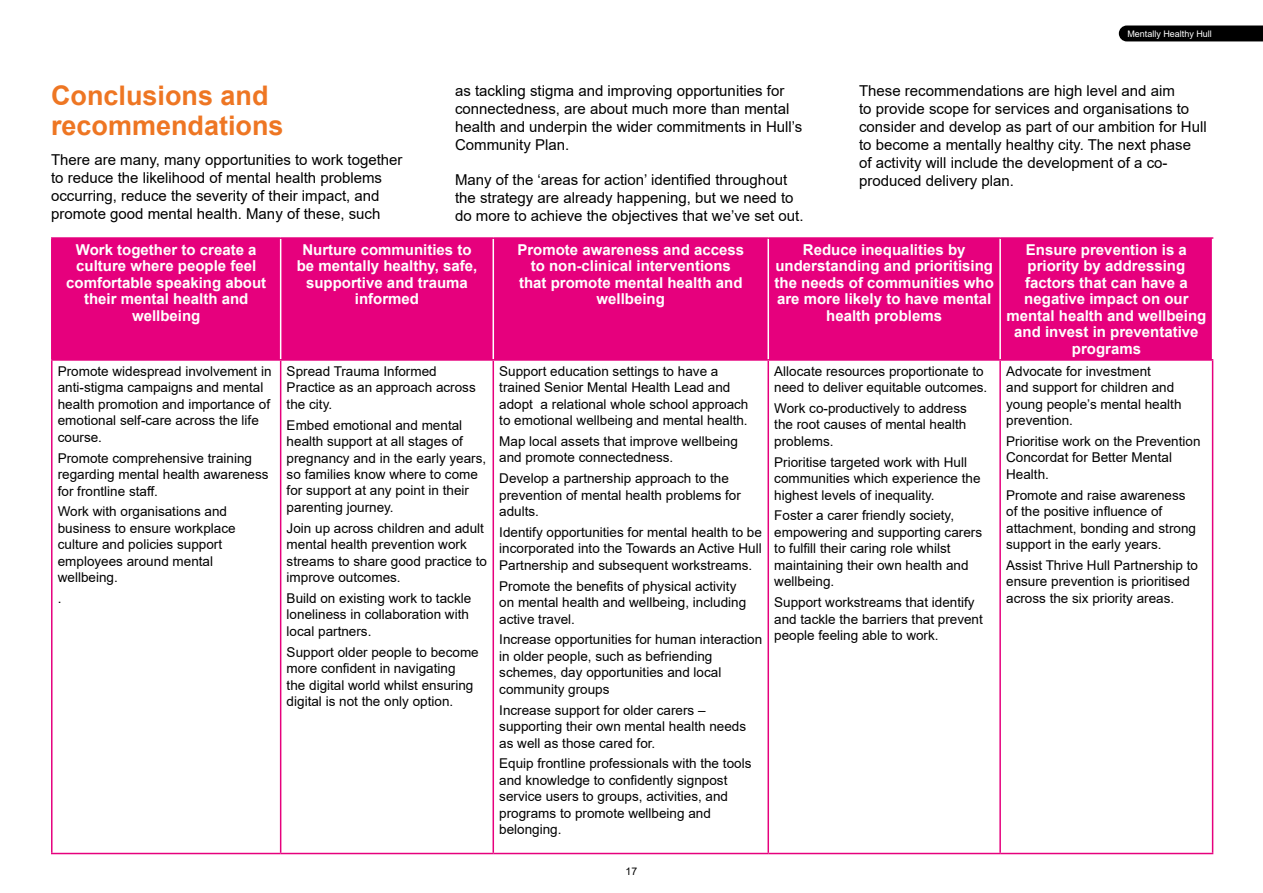
<style>
.page{position:relative;width:1263px;height:893px;background:#fff}
.page>*{position:absolute;margin:0;border:0;box-sizing:border-box;transform-origin:0 0}
.t1{font:700 27px/30px "Arial";color:#ee7623}
.t2{font:15px/18px "Arial";color:#000}
.t3{font:700 15px/16.5px "Arial";color:#fff;text-align:center}
.t4{font:13.5px/16.5px "Arial";color:#000}
.t5{font:10.5px "Arial";color:#000}
.t6{font:9px "Arial";color:#fff}
</style>
<div class="page">
<div style="left:1119px;top:26px;width:144px;height:15px;background:#000"></div>
<div style="left:1000px;top:238px;width:212px;height:122px;background:#e6007d"></div>
<div style="left:52px;top:238px;width:229px;height:122px;background:#e6007d"></div>
<div style="left:281px;top:238px;width:212px;height:122px;background:#e6007d"></div>
<div style="left:493px;top:238px;width:275px;height:122px;background:#e6007d"></div>
<div style="left:768px;top:238px;width:232px;height:122px;background:#e6007d"></div>
<hr style="left:51px;top:361px;width:2px;height:492px;background:#e6007d">
<hr style="left:280px;top:361px;width:1px;height:492px;background:#e6007d">
<hr style="left:492px;top:361px;width:2px;height:492px;background:#e6007d">
<hr style="left:767px;top:361px;width:2px;height:492px;background:#e6007d">
<hr style="left:999px;top:361px;width:2px;height:492px;background:#e6007d">
<hr style="left:1212px;top:361px;width:1px;height:492px;background:#e6007d">
<hr style="left:51px;top:853px;width:230px;height:1px;background:#e6007d">
<hr style="left:281px;top:853px;width:212px;height:1px;background:#e6007d">
<hr style="left:493px;top:853px;width:275px;height:1px;background:#e6007d">
<hr style="left:768px;top:853px;width:232px;height:1px;background:#e6007d">
<hr style="left:1000px;top:853px;width:213px;height:1px;background:#e6007d">
<hr style="left:280px;top:239px;width:1px;height:120px;background:#fff">
<hr style="left:492px;top:239px;width:2px;height:120px;background:#fff">
<hr style="left:51px;top:237px;width:230px;height:2px;background:#e6007d">
<hr style="left:51px;top:239px;width:2px;height:120px;background:#e6007d">
<hr style="left:281px;top:237px;width:212px;height:2px;background:#e6007d">
<hr style="left:493px;top:237px;width:275px;height:2px;background:#e6007d">
<hr style="left:51px;top:359px;width:230px;height:2px;background:#e6007d">
<hr style="left:281px;top:359px;width:212px;height:2px;background:#e6007d">
<hr style="left:493px;top:359px;width:275px;height:2px;background:#e6007d">
<hr style="left:767px;top:239px;width:2px;height:120px;background:#fff">
<hr style="left:768px;top:237px;width:232px;height:2px;background:#e6007d">
<hr style="left:768px;top:359px;width:232px;height:2px;background:#e6007d">
<hr style="left:999px;top:239px;width:2px;height:120px;background:#fff">
<hr style="left:1000px;top:237px;width:213px;height:2px;background:#e6007d">
<hr style="left:1000px;top:359px;width:213px;height:2px;background:#e6007d">
<h2 class="t1" style="left:51px;top:81px;width:234px">Conclusions and recommendations</h2>
<p class="t2" style="left:51px;top:151px;width:353px">There are many, many opportunities to work together to reduce the likelihood of mental health problems occurring, reduce the severity of their impact, and promote good mental health. Many of these, such</p>
<p class="t2" style="left:455px;top:82px;width:349px">as tackling stigma and improving opportunities for connectedness, are about much more than mental health and underpin the wider commitments in Hull’s Community Plan.</p>
<p class="t2" style="left:455px;top:171px;width:334px">Many of the ‘areas for action’ identified throughout</p>
<p class="t2" style="left:455px;top:189px;width:350px">the strategy are already happening, but we need to do more to achieve the objectives that we’ve set out.</p>
<p class="t6" style="left:1127px;top:27px;width:86px">Mentally Healthy Hull</p>
<p class="t2" style="left:859px;top:82px;width:349px">These recommendations are high level and aim<br>to provide scope for services and organisations to consider and develop as part of our ambition for Hull to become a mentally healthy city. The next phase of activity will include the development of a co&shy;produced delivery plan.</p>
<p class="t3" style="left:66px;top:242px;width:202px">Work together to create a culture where people feel comfortable speaking about their mental health and wellbeing</p>
<p class="t3" style="left:297px;top:242px;width:182px">Nurture communities to be mentally healthy, safe, supportive and trauma informed</p>
<p class="t3" style="left:517px;top:242px;width:228px">Promote awareness and access to non-clinical interventions that promote mental health and wellbeing</p>
<p class="t3" style="left:775px;top:242px;width:221px">Reduce inequalities by understanding and prioritising the needs of communities who are more likely to have mental health problems</p>
<p class="t3" style="left:1006px;top:242px;width:202px">Ensure prevention is a priority by addressing factors that can have a negative impact on our mental health and wellbeing and invest in preventative programs</p>
<p class="t4" style="left:58px;top:363px;width:215px">Promote widespread involvement in anti-stigma campaigns and mental health promotion and importance of emotional self-care across the life course.</p>
<p class="t4" style="left:58px;top:449px;width:212px">Promote comprehensive training regarding mental health awareness for frontline staff.</p>
<p class="t4" style="left:58px;top:503px;width:179px">Work with organisations and business to ensure workplace culture and policies support employees around mental wellbeing.</p>
<p class="t4" style="left:58px;top:590px;width:5px">.</p>
<p class="t4" style="left:1006px;top:362px;width:177px">Advocate for investment<br>and support for children and young people’s mental health prevention.</p>
<p class="t4" style="left:1006px;top:433px;width:196px">Prioritise work on the Prevention<br>Concordat for Better Mental<br>Health.</p>
<p class="t4" style="left:1006px;top:486px;width:191px">Promote and raise awareness of the positive influence of attachment, bonding and strong support in the early years.</p>
<p class="t4" style="left:1006px;top:557px;width:193px">Assist Thrive Hull Partnership to ensure prevention is prioritised across the six priority areas.</p>
<p class="t4" style="left:499px;top:363px;width:251px">Support education settings to have a trained Senior Mental Health Lead and adopt a relational whole school approach to emotional wellbeing and mental health.</p>
<p class="t4" style="left:499px;top:433px;width:240px">Map local assets that improve wellbeing and promote connectedness.</p>
<p class="t4" style="left:499px;top:470px;width:243px">Develop a partnership approach to the prevention of mental health problems for adults.</p>
<p class="t4" style="left:499px;top:524px;width:264px;text-align:justify">Identify opportunities for mental health to be incorporated into the Towards an Active Hull Partnership and subsequent workstreams.</p>
<p class="t4" style="left:499px;top:578px;width:248px">Promote the benefits of physical activity on mental health and wellbeing, including active travel.</p>
<p class="t4" style="left:499px;top:631px;width:264px">Increase opportunities for human interaction in older people, such as befriending schemes, day opportunities and local community groups</p>
<p class="t4" style="left:499px;top:702px;width:248px">Increase support for older carers – supporting their own mental health needs as well as those cared for.</p>
<p class="t4" style="left:499px;top:755px;width:254px">Equip frontline professionals with the tools and knowledge to confidently signpost service users to groups, activities, and programs to promote wellbeing and belonging.</p>
<p class="t4" style="left:287px;top:363px;width:191px">Spread Trauma Informed<br>Practice as an approach across the city.</p>
<p class="t4" style="left:287px;top:416px;width:201px">Embed emotional and mental health support at all stages of pregnancy and in the early years, so families know where to come for support at any point in their parenting journey.</p>
<p class="t4" style="left:287px;top:520px;width:202px">Join up across children and adult mental health prevention work streams to share good practice to improve outcomes.</p>
<p class="t4" style="left:287px;top:590px;width:186px">Build on existing work to tackle loneliness in collaboration with local partners.</p>
<p class="t4" style="left:287px;top:644px;width:194px">Support older people to become more confident in navigating<br>the digital world whilst ensuring digital is not the only option.</p>
<p class="t4" style="left:774px;top:363px;width:215px">Allocate resources proportionate to need to deliver equitable outcomes.</p>
<p class="t4" style="left:774px;top:400px;width:194px;text-align:justify">Work co-productively to address the root causes of mental health problems.</p>
<p class="t4" style="left:774px;top:453px;width:208px">Prioritise targeted work with Hull communities which experience the highest levels of inequality.</p>
<p class="t4" style="left:774px;top:507px;width:209px">Foster a carer friendly society, empowering and supporting carers to fulfill their caring role whilst maintaining their own health and wellbeing.</p>
<p class="t4" style="left:774px;top:594px;width:210px">Support workstreams that identify and tackle the barriers that prevent people feeling able to work.</p>
<p class="t5" style="left:626px;top:864px;width:13px">17</p>
</div>
